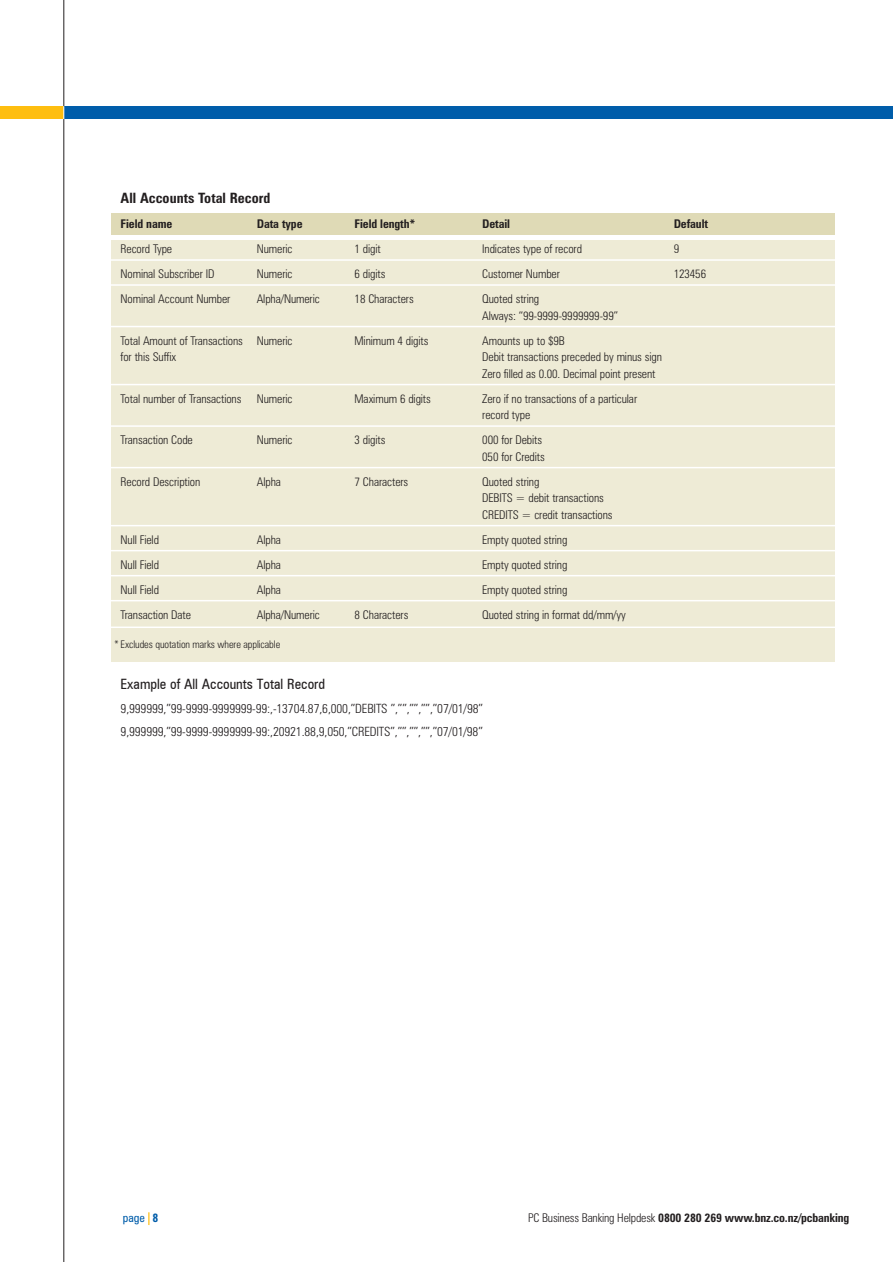
<style>
.page{position:relative;width:893px;height:1262px;background:#fff}
.page>*{position:absolute;margin:0;border:0;box-sizing:border-box;transform-origin:0 0}
.t1{font:14.25px "Zurich Cn BT";color:#231f20}
.t2{font:700 condensed 14.25px "Zurich BT";color:#231f20}
.t3{font:300 condensed 12.75px/23.7px "Zurich BT";letter-spacing:-.01em;color:#231f20}
.t4{font:300 condensed 12px/16.5px "Zurich BT";letter-spacing:-.01em;color:#231f20}
.t5{font:700 condensed 12px "Zurich BT";letter-spacing:-.01em;color:#231f20}
.t6{font:condensed 12px "Zurich BT";color:#005daa}
.t7{font:300 condensed 10.5px "Zurich BT";letter-spacing:-.01em;color:#231f20}
.s1{font-weight:700}
.s2{font-weight:300}
</style>
<div class="page">
<div style="left:112px;top:214px;width:722px;height:21px;background:#dfdab6"></div>
<div style="left:112px;top:240px;width:722px;height:421px;background:#eeebd6"></div>
<hr style="left:63px;top:0;width:1px;height:1261px;background:#231f20">
<div style="left:0;top:106px;width:892px;height:13px;background:#005daa"></div>
<div style="left:0;top:106px;width:64px;height:13px;background:#febe10"></div>
<svg style="left:63px;top:106px;width:1px;height:13px"></svg>
<svg style="left:148px;top:1212px;width:1px;height:13px"></svg>
<hr style="left:99px;top:259px;width:741px;height:2px;background:#fff">
<hr style="left:99px;top:284px;width:741px;height:2px;background:#fff">
<hr style="left:99px;top:326px;width:741px;height:1px;background:#fff">
<hr style="left:99px;top:384px;width:741px;height:1px;background:#fff">
<hr style="left:99px;top:425px;width:741px;height:2px;background:#fff">
<hr style="left:99px;top:467px;width:741px;height:1px;background:#fff">
<hr style="left:99px;top:525px;width:741px;height:1px;background:#fff">
<hr style="left:99px;top:550px;width:741px;height:1px;background:#fff">
<hr style="left:99px;top:575px;width:741px;height:1px;background:#fff">
<hr style="left:99px;top:600px;width:741px;height:1px;background:#fff">
<hr style="left:99px;top:626px;width:741px;height:2px;background:#fff">
<p class="t2" style="left:121px;top:193px;width:151px">All Accounts Total Record</p>
<p class="t5" style="left:121px;top:220px;width:53px">Field name</p>
<p class="t5" style="left:257px;top:220px;width:47px">Data type</p>
<p class="t5" style="left:354px;top:220px;width:62px">Field length*</p>
<p class="t5" style="left:482px;top:220px;width:29px">Detail</p>
<p class="t5" style="left:673px;top:220px;width:36px">Default</p>
<p class="t4" style="left:121px;top:242px;width:53px">Record Type</p>
<p class="t4" style="left:257px;top:242px;width:37px">Numeric</p>
<p class="t4" style="left:354px;top:242px;width:28px">1 digit</p>
<p class="t4" style="left:482px;top:242px;width:101px">Indicates type of record</p>
<p class="t4" style="left:673px;top:240px;width:7px">9</p>
<p class="t4" style="left:121px;top:267px;width:95px">Nominal Subscriber ID</p>
<p class="t4" style="left:257px;top:267px;width:37px">Numeric</p>
<p class="t4" style="left:354px;top:267px;width:32px">6 digits</p>
<p class="t4" style="left:482px;top:267px;width:79px">Customer Number</p>
<p class="t4" style="left:673px;top:267px;width:34px">123456</p>
<p class="t4" style="left:121px;top:292px;width:111px">Nominal Account Number</p>
<p class="t4" style="left:257px;top:292px;width:65px">Alpha/Numeric</p>
<p class="t4" style="left:354px;top:292px;width:61px">18 Characters</p>
<p class="t4" style="left:482px;top:292px;width:137px">Quoted string<br>Always: “99-9999-9999999-99”</p>
<p class="t4" style="left:121px;top:333px;width:173px">Total Amount of Transactions Numeric</p>
<p class="t4" style="left:354px;top:333px;width:75px">Minimum 4 digits</p>
<p class="t4" style="left:482px;top:333px;width:84px">Amounts up to $9B</p>
<p class="t4" style="left:121px;top:350px;width:57px">for this Suffix</p>
<p class="t4" style="left:482px;top:350px;width:181px">Debit transactions preceded by minus sign<br>Zero filled as 0.00. Decimal point present</p>
<p class="t4" style="left:121px;top:391px;width:122px">Total number of Transactions</p>
<p class="t4" style="left:257px;top:391px;width:37px">Numeric</p>
<p class="t4" style="left:354px;top:391px;width:78px">Maximum 6 digits</p>
<p class="t4" style="left:482px;top:391px;width:156px">Zero if no transactions of a particular record type</p>
<p class="t4" style="left:121px;top:433px;width:74px">Transaction Code</p>
<p class="t4" style="left:257px;top:433px;width:37px">Numeric</p>
<p class="t4" style="left:354px;top:433px;width:32px">3 digits</p>
<p class="t4" style="left:482px;top:433px;width:64px">000 for Debits<br>050 for Credits</p>
<p class="t4" style="left:121px;top:475px;width:81px">Record Description</p>
<p class="t4" style="left:257px;top:475px;width:26px">Alpha</p>
<p class="t4" style="left:354px;top:475px;width:55px">7 Characters</p>
<p class="t4" style="left:482px;top:475px;width:132px">Quoted string<br>DEBITS = debit transactions<br>CREDITS = credit transactions</p>
<p class="t4" style="left:121px;top:533px;width:40px">Null Field</p>
<p class="t4" style="left:257px;top:533px;width:26px">Alpha</p>
<p class="t4" style="left:482px;top:533px;width:87px">Empty quoted string</p>
<p class="t4" style="left:121px;top:558px;width:40px">Null Field</p>
<p class="t4" style="left:257px;top:558px;width:26px">Alpha</p>
<p class="t4" style="left:482px;top:558px;width:87px">Empty quoted string</p>
<p class="t4" style="left:121px;top:583px;width:40px">Null Field</p>
<p class="t4" style="left:257px;top:583px;width:26px">Alpha</p>
<p class="t4" style="left:482px;top:583px;width:87px">Empty quoted string</p>
<p class="t4" style="left:121px;top:608px;width:72px">Transaction Date</p>
<p class="t4" style="left:257px;top:608px;width:65px">Alpha/Numeric</p>
<p class="t4" style="left:354px;top:608px;width:55px">8 Characters</p>
<p class="t4" style="left:482px;top:608px;width:145px">Quoted string in format dd/mm/yy</p>
<p class="t7" style="left:114px;top:640px;width:168px">* Excludes quotation marks where applicable</p>
<p class="t1" style="left:121px;top:675px;width:206px">Example of All Accounts Total Record</p>
<p class="t3" style="left:121px;top:698px;width:364px">9,999999,”99-9999-9999999-99:,-13704.87,6,000,”DEBITS ”,””,””,””,”07/01/98”<br>9,999999,”99-9999-9999999-99:,20921.88,9,050,”CREDITS”,””,””,””,”07/01/98”</p>
<p class="t6" style="left:123px;top:1213px;width:37px">page <span class="s1">8</span></p>
<p class="t5" style="left:528px;top:1213px;width:322px"><span class="s2">PC Business Banking Helpdesk</span> 0800 280 269 www.bnz.co.nz/pcbanking</p>
</div>
